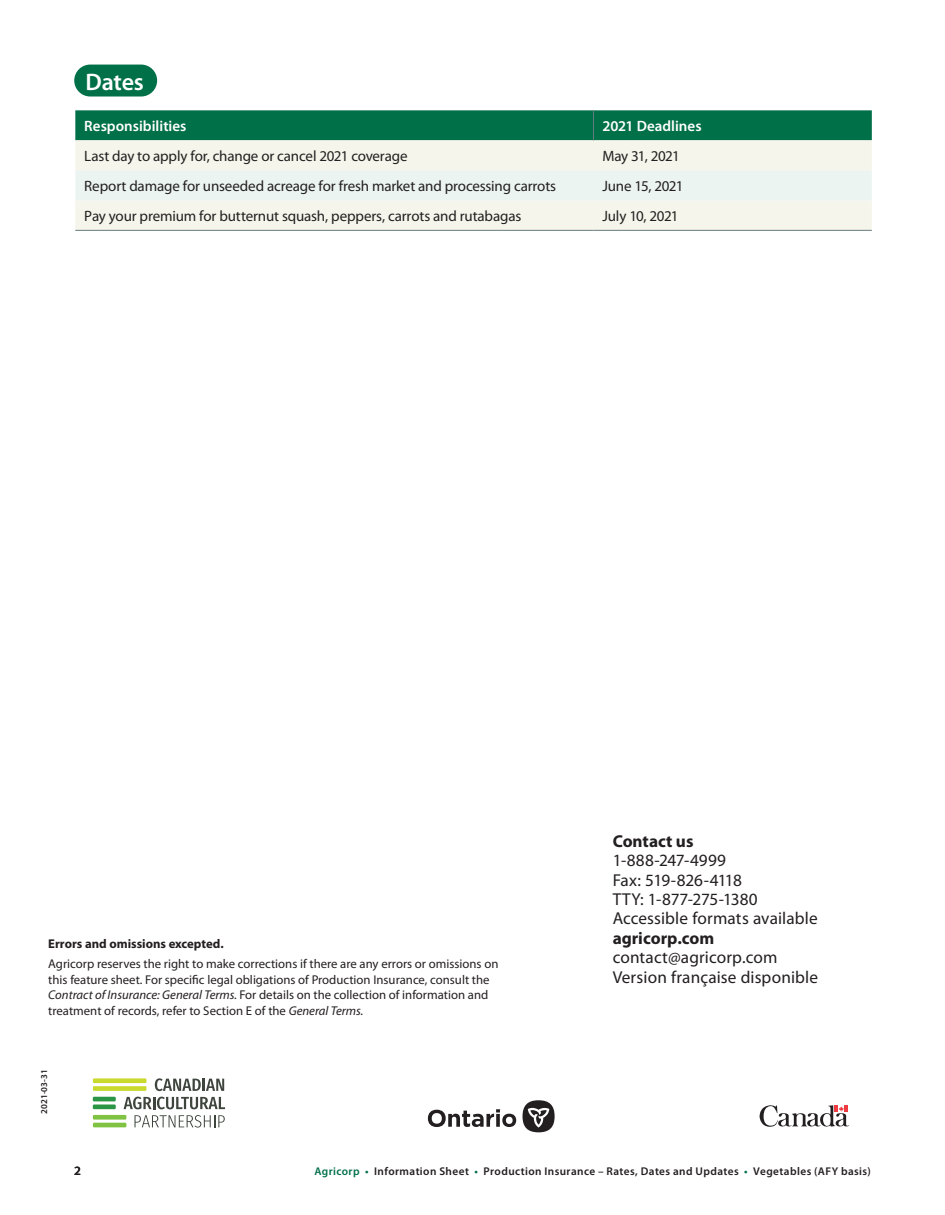
<style>
.page{position:relative;width:945px;height:1215px;background:#fff}
.page>*{position:absolute;margin:0;border:0;box-sizing:border-box;transform-origin:0 0}
.t1{font:600 24px "Myriad Pro";letter-spacing:-.01em;color:#fff}
.t2{font:17.25px/19.5px "Myriad Pro";letter-spacing:.005em;color:#231f20}
.t3{font:700 17.25px "Myriad Pro";color:#231f20}
.t4{font:15px "Myriad Pro";letter-spacing:-.01em;color:#231f20}
.t5{font:600 15px "Myriad Pro";color:#fff}
.t6{font:15px "Myriad Pro";letter-spacing:-.03em;color:#231f20}
.t7{font:12.75px/15.8px "Myriad Pro";color:#231f20}
.t8{font:700 12.75px "Myriad Pro";color:#231f20}
.t9{font:600 12.75px "Myriad Pro";color:#231f20}
.t10{font:600 11.25px "Myriad Pro";letter-spacing:.035em;color:#231f20}
.t11{font:600 9px "Myriad Pro";color:#231f20}
.s1{font-style:italic}
.s2{color:#007049}
</style>
<div class="page">
<div style="left:75px;top:110px;width:797px;height:30px;background:#007049"></div>
<div style="left:75px;top:140px;width:797px;height:90px;background:#f6f5eb"></div>
<div style="left:75px;top:170px;width:797px;height:30px;background:#ebf4f1"></div>
<hr style="left:75px;top:230px;width:518px;height:1px;background:#657b80">
<hr style="left:593px;top:230px;width:279px;height:1px;background:#657b80">
<hr style="left:593px;top:110px;width:1px;height:30px;background:#657b80">
<hr style="left:93px;top:1123px;width:33px;height:4px;background:#80c241">
<div style="left:93px;top:1115px;width:33px;height:5px;background:#80c241"></div>
<div style="left:93px;top:1086px;width:53px;height:5px;background:#c9d92d"></div>
<div style="left:93px;top:1078px;width:53px;height:5px;background:#c9d92d"></div>
<hr style="left:93px;top:1105px;width:23px;height:4px;background:#2a9545">
<hr style="left:93px;top:1097px;width:23px;height:4px;background:#2a9545">
<svg style="left:155px;top:1078px;width:69px;height:13px"></svg>
<svg style="left:124px;top:1097px;width:101px;height:12px"></svg>
<svg style="left:135px;top:1115px;width:90px;height:13px"></svg>
<svg style="left:760px;top:1105px;width:89px;height:22px"></svg>
<svg style="left:428px;top:1109px;width:88px;height:18px"></svg>
<div style="left:523px;top:1100px;width:32px;height:32px;background:#231f20;border-radius:50%"></div>
<svg style="left:528px;top:1107px;width:21px;height:21px"></svg>
<div style="left:74px;top:65px;width:83px;height:32px;background:#007049;border-radius:16px"></div>
<h1 class="t1" style="left:86px;top:66px;width:60px">Dates</h1>
<p class="t5" style="left:84px;top:116px;width:104px">Responsibilities</p>
<p class="t5" style="left:602px;top:116px;width:101px">2021 Deadlines</p>
<p class="t4" style="left:84px;top:147px;width:325px">Last day to apply for, change or cancel 2021 coverage</p>
<p class="t6" style="left:602px;top:147px;width:79px">May 31, 2021</p>
<p class="t4" style="left:84px;top:177px;width:473px">Report damage for unseeded acreage for fresh market and processing carrots</p>
<p class="t4" style="left:602px;top:177px;width:83px">June 15, 2021</p>
<p class="t4" style="left:84px;top:207px;width:439px">Pay your premium for butternut squash, peppers, carrots and rutabagas</p>
<p class="t4" style="left:602px;top:207px;width:78px">July 10, 2021</p>
<p class="t8" style="left:48px;top:935px;width:177px">Errors and omissions excepted.</p>
<p class="t7" style="left:48px;top:956px;width:452px">Agricorp reserves the right to make corrections if there are any errors or omissions on this feature sheet. For specific legal obligations of Production Insurance, consult the <span class="s1">Contract of Insurance: General Terms.</span> For details on the collection of information and treatment of records, refer to Section E of the <span class="s1">General Terms.</span></p>
<p class="t11" style="left:39px;top:1114px;width:46px;rotate:-90deg">2021-03-31</p>
<h2 class="t3" style="left:613px;top:829px;width:82px">Contact us</h2>
<h2 class="t2" style="left:613px;top:850px;width:207px">1-888-247-4999<br>Fax: 519-826-4118<br>TTY: 1-877-275-1380<br>Accessible formats available</h2>
<h2 class="t3" style="left:613px;top:927px;width:103px">agricorp.com</h2>
<h2 class="t2" style="left:613px;top:948px;width:207px">contact@agricorp.com<br>Version française disponible</h2>
<p class="t9" style="left:74px;top:1162px;width:8px">2</p>
<p class="t10" style="left:314px;top:1164px;width:558px"><span class="s2">Agricorp •</span> Information Sheet <span class="s2">•</span> Production Insurance – Rates, Dates and Updates <span class="s2">•</span> Vegetables (AFY basis)</p>
</div>
